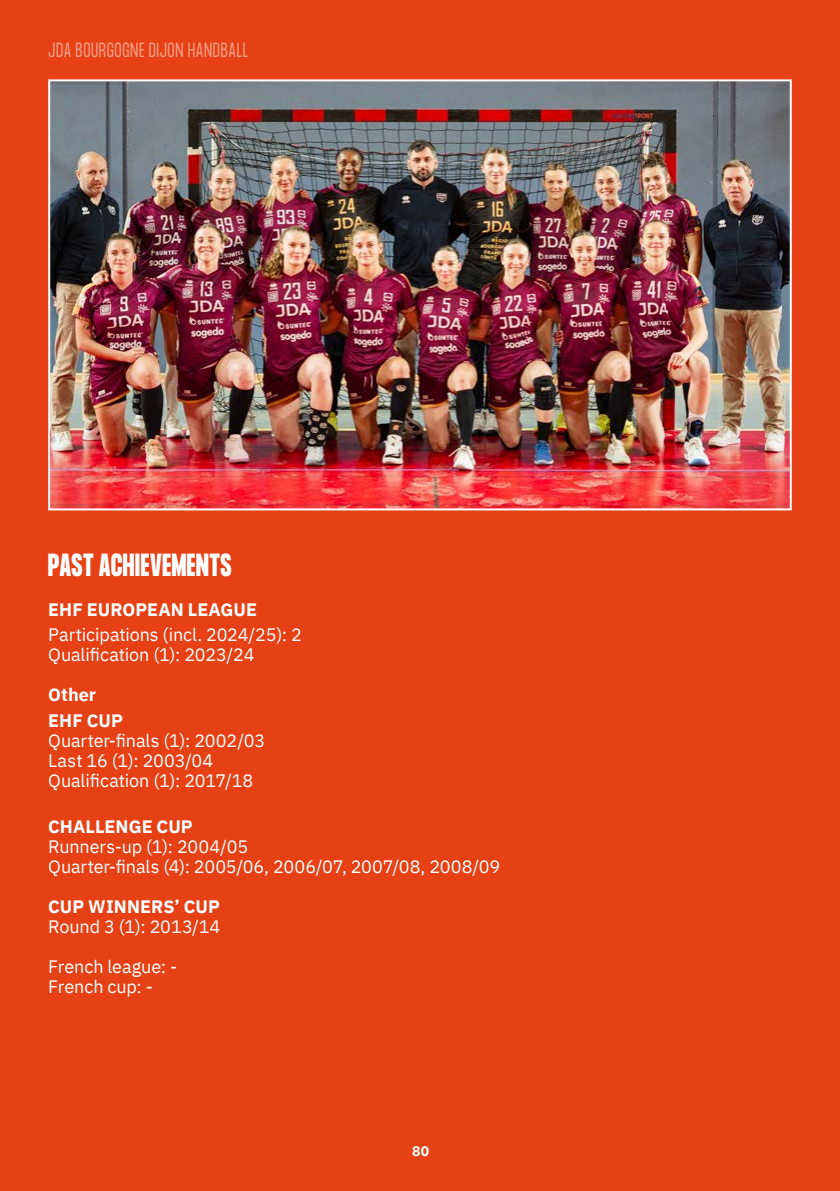
<style>
.page{position:relative;width:840px;height:1191px;background:#fff}
.page>*{position:absolute;margin:0;border:0;box-sizing:border-box;transform-origin:0 0}
.t1{font:700 28px "Formula Condensed";letter-spacing:.025em;color:#fff}
.t2{font:18px/20px "IBM Plex Sans";letter-spacing:-.005em;color:#fff}
.t3{font:700 18px/25.6px "IBM Plex Sans";letter-spacing:.005em;color:#fff}
.t4{font:300 18px "Formula Condensed";letter-spacing:.035em;color:#fff}
.t5{font:700 14px "IBM Plex Sans";color:#fff}
</style>
<div class="page">
<div style="left:0;top:0;width:839px;height:1191px;background:#e64114"></div>
<img style="left:51px;top:82px;width:737px;height:425px">
<div style="left:48px;top:79px;width:743px;height:431px;border:2px solid #fff"></div>
<p class="t4" style="left:48px;top:39px;width:201px">JDA BOURGOGNE DIJON HANDBALL</p>
<h1 class="t1" style="left:48px;top:548px;width:185px">PAST ACHIEVEMENTS</h1>
<p class="t3" style="left:48px;top:595px;width:210px">EHF EUROPEAN LEAGUE</p>
<p class="t2" style="left:48px;top:623px;width:255px">Participations (incl. 2024/25): 2<br>Qualification (1): 2023/24</p>
<p class="t3" style="left:48px;top:680px;width:76px">Other<br>EHF CUP</p>
<p class="t2" style="left:48px;top:729px;width:218px">Quarter-finals (1): 2002/03<br>Last 16 (1): 2003/04<br>Qualification (1): 2017/18</p>
<p class="t3" style="left:48px;top:812px;width:146px">CHALLENGE CUP</p>
<p class="t2" style="left:48px;top:834px;width:453px">Runners-up (1): 2004/05<br>Quarter-finals (4): 2005/06, 2006/07, 2007/08, 2008/09</p>
<p class="t3" style="left:48px;top:892px;width:173px">CUP WINNERS’ CUP</p>
<p class="t2" style="left:48px;top:914px;width:174px">Round 3 (1): 2013/14</p>
<p class="t2" style="left:48px;top:954px;width:130px">French league: -<br>French cup: -</p>
<p class="t5" style="left:412px;top:1139px;width:19px">80</p>
</div>
